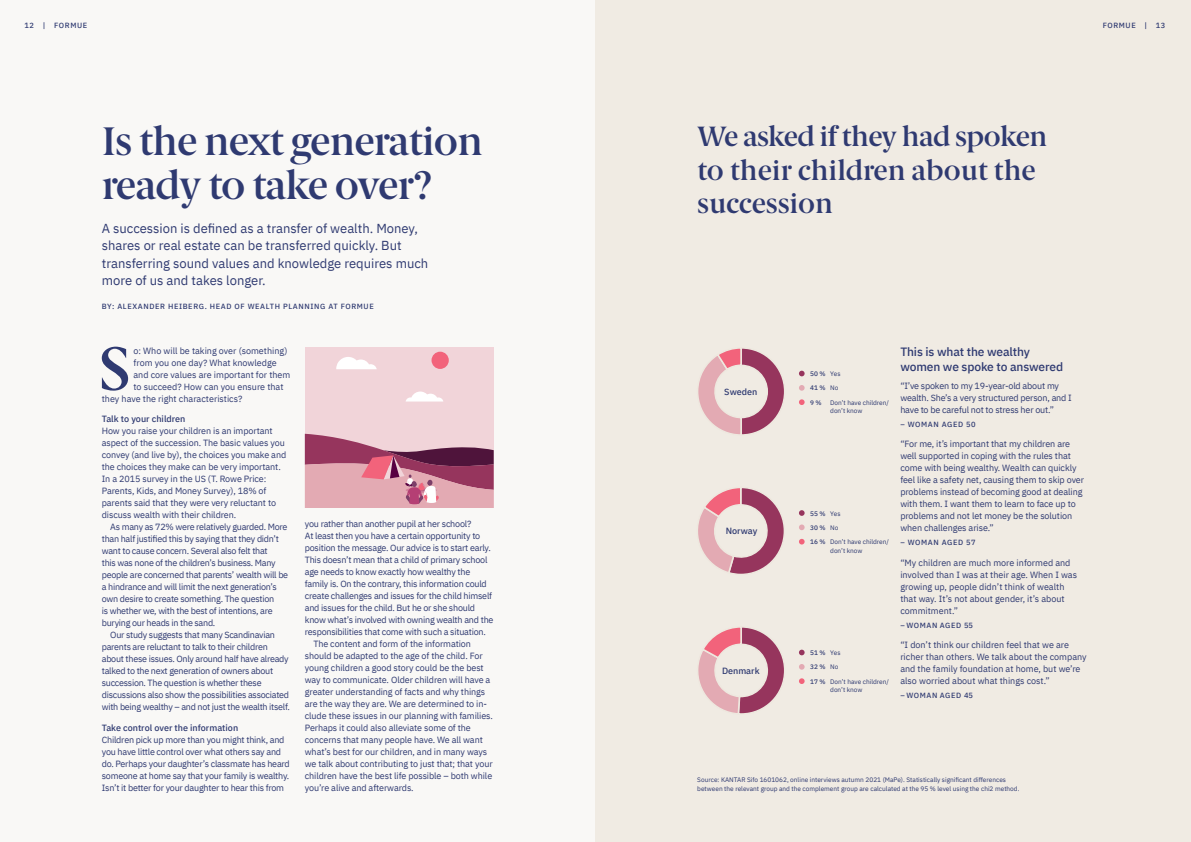
<style>
.page{position:relative;width:1191px;height:842px;background:#fff}
.page>*{position:absolute;margin:0;border:0;box-sizing:border-box;transform-origin:0 0}
.t1{font:61.2px "Berlingske Serif D Bd";color:#2f3a71}
.t2{font:40px/44px "Berlingske Serif D Bd";letter-spacing:-.02em;color:#2f3a71}
.t3{font:28px/33.6px "Berlingske Serif D Bd";letter-spacing:-.01em;color:#2f3a71}
.t4{font:13px/17.5px "IBM Plex Sans";color:#2f3a71}
.t5{font:500 12px/15px "IBM Plex Sans";letter-spacing:-.01em;color:#2f3a71}
.t6{font:9px/12px "IBM Plex Sans";letter-spacing:-.015em;color:#2f3a71}
.t7{font:500 9px "IBM Plex Sans";color:#2f3a71}
.t8{font:500 7.5px "IBM Plex Sans";letter-spacing:.08em;color:#2f3a71}
.t9{font:6.5px/8.5px "IBM Plex Sans";color:#2f3a71}
.t10{font:500 6.5px "IBM Plex Sans";color:#2f3a71}
.s1{font-weight:400}
.s2{font-weight:500}
</style>
<div class="page">
<div style="left:0;top:0;width:595px;height:842px;background:#f9f8f6"></div>
<div style="left:595px;top:0;width:596px;height:842px;background:#f0ebe3"></div>
<div style="left:305px;top:347px;width:189px;height:161px;background:#f1d4d9"></div>
<svg style="left:336px;top:357px;width:41px;height:12px"></svg>
<svg style="left:406px;top:391px;width:37px;height:10px"></svg>
<div style="left:431px;top:352px;width:18px;height:17px;background:#f2637b;border-radius:50%"></div>
<svg style="left:305px;top:434px;width:189px;height:74px"></svg>
<svg style="left:698px;top:348px;width:86px;height:87px"></svg>
<svg style="left:799px;top:371px;width:5px;height:5px"></svg>
<svg style="left:799px;top:385px;width:5px;height:6px"></svg>
<svg style="left:799px;top:399px;width:5px;height:6px"></svg>
<svg style="left:698px;top:488px;width:86px;height:86px"></svg>
<svg style="left:799px;top:510px;width:5px;height:6px"></svg>
<svg style="left:799px;top:524px;width:5px;height:6px"></svg>
<svg style="left:799px;top:539px;width:5px;height:5px"></svg>
<svg style="left:698px;top:627px;width:86px;height:87px"></svg>
<svg style="left:799px;top:650px;width:5px;height:5px"></svg>
<svg style="left:799px;top:664px;width:5px;height:6px"></svg>
<svg style="left:799px;top:678px;width:5px;height:6px"></svg>
<p class="t8" style="left:25px;top:19px;width:64px">12 | FORMUE</p>
<p class="t8" style="left:1102px;top:19px;width:64px">FORMUE | 13</p>
<h2 class="t2" style="left:102px;top:119px;width:383px">Is the next generation ready to take over?</h2>
<h3 class="t4" style="left:102px;top:218px;width:328px">A succession is defined as a transfer of wealth. Money, shares or real estate can be transferred quickly. But transferring sound values and knowledge requires much more of us and takes longer.</h3>
<p class="t8" style="left:102px;top:301px;width:273px">BY: ALEXANDER HEIBERG. HEAD OF WEALTH PLANNING AT FORMUE</p>
<h1 class="t1" style="left:98px;top:327px;width:33px">S</h1>
<p class="t6" style="left:133px;top:344px;width:156px">o: Who will be taking over (something)</p>
<p class="t6" style="left:133px;top:356px;width:145px">from you one day? What knowledge</p>
<p class="t6" style="left:133px;top:368px;width:158px">and core values are important for them</p>
<p class="t6" style="left:133px;top:380px;width:152px">to succeed? How can you ensure that</p>
<p class="t6" style="left:102px;top:392px;width:142px">they have the right characteristics?</p>
<p class="t7" style="left:102px;top:412px;width:85px">Talk to your children</p>
<p class="t6" style="left:102px;top:424px;width:186px">How you raise your children is an important aspect of the succession. The basic values you convey (and live by), the choices you make and the choices they make can be very important.<br>In a 2015 survey in the US (T. Rowe Price:<br>Parents, Kids, and Money Survey), 18% of parents said that they were very reluctant to discuss wealth with their children.</p>
<p class="t6" style="left:102px;top:520px;width:188px;text-indent:9px">As many as 72% were relatively guarded. More than half justified this by saying that they didn’t want to cause concern. Several also felt that<br>this was none of the children’s business. Many people are concerned that parents’ wealth will be a hindrance and will limit the next generation’s own desire to create something. The question<br>is whether we, with the best of intentions, are burying our heads in the sand.</p>
<p class="t6" style="left:102px;top:628px;width:190px;text-indent:9px">Our study suggests that many Scandinavian parents are reluctant to talk to their children about these issues. Only around half have already talked to the next generation of owners about succession. The question is whether these discussions also show the possibilities associated with being wealthy – and not just the wealth itself.</p>
<p class="t7" style="left:102px;top:720px;width:138px">Take control over the information</p>
<p class="t6" style="left:102px;top:733px;width:189px">Children pick up more than you might think, and you have little control over what others say and do. Perhaps your daughter’s classmate has heard someone at home say that your family is wealthy.<br>Isn’t it better for your daughter to hear this from</p>
<p class="t6" style="left:305px;top:517px;width:168px">you rather than another pupil at her school?</p>
<p class="t6" style="left:305px;top:529px;width:177px">At least then you have a certain opportunity to</p>
<p class="t6" style="left:305px;top:541px;width:187px">position the message. Our advice is to start early.</p>
<p class="t6" style="left:305px;top:553px;width:184px">This doesn’t mean that a child of primary school</p>
<p class="t6" style="left:305px;top:565px;width:167px">age needs to know exactly how wealthy the</p>
<p class="t6" style="left:305px;top:577px;width:183px">family is. On the contrary, this information could</p>
<p class="t6" style="left:305px;top:589px;width:189px">create challenges and issues for the child himself</p>
<p class="t6" style="left:305px;top:601px;width:172px">and issues for the child. But he or she should</p>
<p class="t6" style="left:305px;top:613px;width:190px">know what’s involved with owning wealth and the</p>
<p class="t6" style="left:305px;top:625px;width:183px">responsibilities that come with such a situation.</p>
<p class="t6" style="left:313px;top:637px;width:159px">The content and form of the information</p>
<p class="t6" style="left:305px;top:649px;width:179px">should be adapted to the age of the child. For</p>
<p class="t6" style="left:305px;top:661px;width:180px">young children a good story could be the best</p>
<p class="t6" style="left:305px;top:673px;width:187px">way to communicate. Older children will have a</p>
<p class="t6" style="left:305px;top:685px;width:182px">greater understanding of facts and why things</p>
<p class="t6" style="left:305px;top:697px;width:184px">are the way they are. We are determined to in-</p>
<p class="t6" style="left:305px;top:709px;width:190px">clude these issues in our planning with families.</p>
<p class="t6" style="left:305px;top:721px;width:167px">Perhaps it could also alleviate some of the</p>
<p class="t6" style="left:305px;top:733px;width:179px">concerns that many people have. We all want</p>
<p class="t6" style="left:305px;top:745px;width:184px">what’s best for our children, and in many ways</p>
<p class="t6" style="left:305px;top:757px;width:189px">we talk about contributing to just that; that your</p>
<p class="t6" style="left:305px;top:769px;width:189px">children have the best life possible – both while</p>
<p class="t6" style="left:305px;top:781px;width:110px">you’re alive and afterwards.</p>
<h3 class="t3" style="left:697px;top:120px;width:351px">We asked if they had spoken to their children about the succession</h3>
<p class="t7" style="left:724px;top:385px;width:35px">Sweden</p>
<p class="t7" style="left:725px;top:524px;width:33px">Norway</p>
<p class="t7" style="left:722px;top:664px;width:39px">Denmark</p>
<p class="t10" style="left:810px;top:369px;width:32px">50 % <span class="s1">Yes</span></p>
<p class="t10" style="left:810px;top:383px;width:30px">41 % <span class="s1">No</span></p>
<p class="t10" style="left:810px;top:397px;width:13px">9 %</p>
<p class="t9" style="left:830px;top:398px;width:60px">Don’t have children/ don’t know</p>
<p class="t10" style="left:810px;top:508px;width:32px">55 % <span class="s1">Yes</span></p>
<p class="t10" style="left:810px;top:522px;width:30px">30 % <span class="s1">No</span></p>
<p class="t9" style="left:830px;top:537px;width:60px;text-indent:-20px"><span class="s2">16 %</span> Don’t have children/ don’t know</p>
<p class="t10" style="left:810px;top:648px;width:32px">51 % <span class="s1">Yes</span></p>
<p class="t10" style="left:810px;top:662px;width:30px">32 % <span class="s1">No</span></p>
<p class="t9" style="left:830px;top:677px;width:60px;text-indent:-20px"><span class="s2">17 %</span> Don’t have children/ don’t know</p>
<h3 class="t5" style="left:900px;top:344px;width:164px">This is what the wealthy women we spoke to answered</h3>
<p class="t6" style="left:900px;top:379px;width:173px">“I’ve spoken to my 19-year-old about my wealth. She’s a very structured person, and I have to be careful not to stress her out.”</p>
<p class="t8" style="left:900px;top:418px;width:77px">– WOMAN AGED 50</p>
<p class="t6" style="left:900px;top:437px;width:185px">“For me, it’s important that my children are well supported in coping with the rules that come with being wealthy. Wealth can quickly feel like a safety net, causing them to skip over problems instead of becoming good at dealing with them. I want them to learn to face up to problems and not let money be the solution when challenges arise.”</p>
<p class="t8" style="left:900px;top:537px;width:77px">– WOMAN AGED 57</p>
<p class="t6" style="left:900px;top:556px;width:178px">“My children are much more informed and involved than I was at their age. When I was growing up, people didn’t think of wealth that way. It’s not about gender, it’s about commitment.”</p>
<p class="t8" style="left:900px;top:619px;width:74px">– WOMAN AGED 55</p>
<p class="t6" style="left:900px;top:638px;width:188px">“I don’t think our children feel that we are richer than others. We talk about the company and the family foundation at home, but we’re also worried about what things cost.”</p>
<p class="t8" style="left:900px;top:689px;width:74px">– WOMAN AGED 45</p>
<p class="t9" style="left:697px;top:775px;width:324px">Source: KANTAR Sifo 1601062, online interviews autumn 2021 (MaPe). Statistically significant differences between the relevant group and the complement group are calculated at the 95 % level using the chi2 method.</p>
</div>
